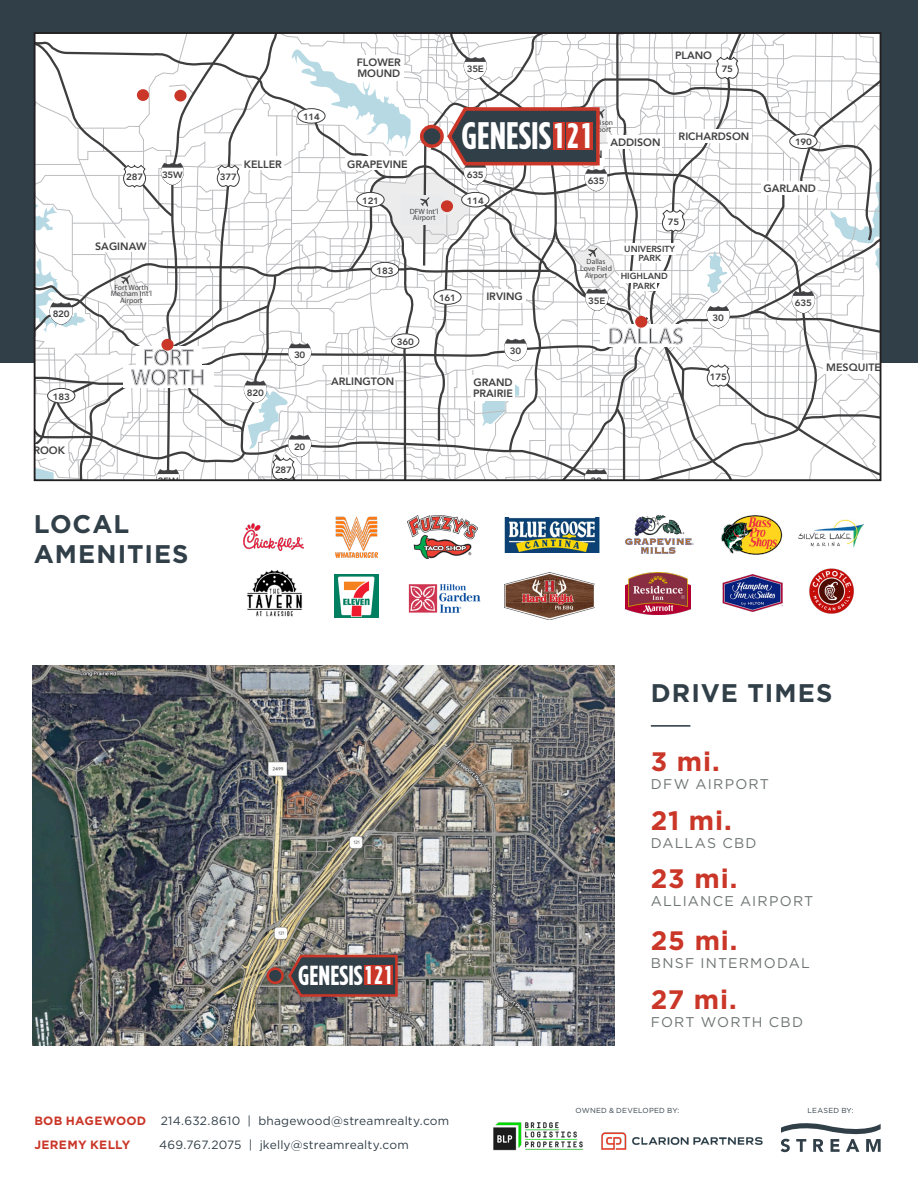
<style>
.page{position:relative;width:918px;height:1188px;background:#313f48}
.page>*{position:absolute;margin:0;border:0;box-sizing:border-box;transform-origin:0 0}
.t1{font:700 38.4px "Gotham Condensed";color:#fff}
.t2{font:700 27.6px "Gotham Condensed";color:#fff}
.t3{font:700 26.7px "Gotham";letter-spacing:.035em;color:#ca3628}
.t4{font:700 25.5px "Gotham";letter-spacing:.04em;color:#313f48}
.t5{font:900 22.8px/19.8px "Avenir LT";color:#414042;text-align:center}
.t6{font:14.1px "Gotham";letter-spacing:.085em;color:#6e7573}
.t7{font:12px "Gotham";letter-spacing:.015em;color:#313f48}
.t8{font:700 12px "Gotham";letter-spacing:.025em;color:#ca3628}
.t9{font:800 10.65px/11.4px "Avenir LT";color:#414042}
.t10{font:800 9.15px "Avenir LT";letter-spacing:-.025em;color:#414042;scale:1.07 1}
.t11{font:800 8.85px/9.4px "Avenir LT";color:#414042;text-align:center}
.t12{font:italic 7.65px/6.9px "Avenir LT";color:#414042;text-align:center}
.t13{font:7.2px "Gotham";letter-spacing:.03em;color:#313f48}
.s1{font-size:35.4px}
.s2{font-size:25.5px}
.s3{font-weight:700;color:#ca3628}
</style>
<div class="page">
<div style="left:0;top:363px;width:918px;height:825px;background:#fff"></div>
<svg style="left:781px;top:1123px;width:100px;height:29px"></svg>
<hr style="left:651px;top:725px;width:39px;height:2px;background:#313f48">
<img style="left:244px;top:524px;width:59px;height:26px">
<img style="left:335px;top:517px;width:43px;height:40px">
<img style="left:408px;top:516px;width:70px;height:42px">
<img style="left:505px;top:518px;width:95px;height:35px">
<img style="left:625px;top:515px;width:69px;height:39px">
<img style="left:720px;top:515px;width:63px;height:40px">
<img style="left:798px;top:519px;width:65px;height:29px">
<img style="left:247px;top:570px;width:55px;height:46px">
<img style="left:625px;top:573px;width:66px;height:41px">
<img style="left:505px;top:572px;width:89px;height:48px">
<img style="left:408px;top:584px;width:73px;height:29px">
<img style="left:722px;top:574px;width:61px;height:38px">
<img style="left:335px;top:575px;width:43px;height:42px">
<img style="left:809px;top:569px;width:45px;height:44px">
<img style="left:602px;top:1133px;width:160px;height:17px">
<img style="left:493px;top:1122px;width:90px;height:29px">
<svg style="left:35px;top:33px;width:846px;height:447px"></svg>
<div style="left:554px;top:122px;width:11px;height:27px;background:#ca3628"></div>
<div style="left:566px;top:122px;width:14px;height:27px;background:#ca3628"></div>
<div style="left:581px;top:122px;width:11px;height:27px;background:#ca3628"></div>
<img style="left:33px;top:665px;width:582px;height:380px">
<div style="left:268px;top:969px;width:15px;height:14px;background:#313f48;border-radius:50%"></div>
<div style="left:267px;top:967px;width:17px;height:17px;border:3px solid #ca3628;border-radius:50%"></div>
<svg style="left:287px;top:954px;width:112px;height:44px;background:#554548"></svg>
<div style="left:365px;top:966px;width:8px;height:19px;background:#ca3628"></div>
<div style="left:373px;top:966px;width:11px;height:19px;background:#ca3628"></div>
<div style="left:384px;top:966px;width:9px;height:19px;background:#ca3628"></div>
<p class="t10" style="left:53px;top:309px;width:17px">820</p>
<p class="t10" style="left:53px;top:391px;width:17px">183</p>
<p class="t9" style="left:357px;top:57px;width:46px">FLOWER<br>MOUND</p>
<p class="t10" style="left:467px;top:63px;width:17px">35E</p>
<p class="t9" style="left:675px;top:50px;width:39px">PLANO</p>
<p class="t10" style="left:722px;top:64px;width:12px">75</p>
<p class="t9" style="left:244px;top:158px;width:40px">KELLER</p>
<p class="t10" style="left:303px;top:111px;width:17px">114</p>
<p class="t9" style="left:347px;top:158px;width:62px">GRAPEVINE</p>
<p class="t12" style="left:587px;top:119px;width:28px;text-align:left">Addison<br>Airport</p>
<p class="t1" style="left:462px;top:114px;width:131px">GENESIS<span class="s1">121</span></p>
<p class="t9" style="left:610px;top:136px;width:52px">ADDISON</p>
<p class="t10" style="left:162px;top:169px;width:21px">35W</p>
<p class="t10" style="left:467px;top:169px;width:17px">635</p>
<p class="t10" style="left:126px;top:172px;width:17px">287</p>
<p class="t10" style="left:220px;top:172px;width:17px">377</p>
<p class="t10" style="left:362px;top:195px;width:17px">121</p>
<p class="t12" style="left:410px;top:207px;width:30px">DFW Int’l<br>Airport</p>
<p class="t10" style="left:467px;top:195px;width:17px">114</p>
<p class="t10" style="left:588px;top:175px;width:17px">635</p>
<p class="t9" style="left:679px;top:131px;width:72px">RICHARDSON</p>
<p class="t10" style="left:668px;top:216px;width:12px">75</p>
<p class="t9" style="left:95px;top:240px;width:53px">SAGINAW</p>
<p class="t12" style="left:111px;top:284px;width:43px">Fort Worth<br>Mecham Int’l<br>Airport</p>
<p class="t5" style="left:131px;top:347px;width:75px">FORT<br>WORTH</p>
<p class="t10" style="left:247px;top:387px;width:17px">820</p>
<p class="t10" style="left:294px;top:350px;width:12px">30</p>
<p class="t10" style="left:377px;top:265px;width:17px">183</p>
<p class="t10" style="left:397px;top:336px;width:17px">360</p>
<p class="t9" style="left:331px;top:376px;width:65px">ARLINGTON</p>
<p class="t10" style="left:439px;top:292px;width:17px">161</p>
<p class="t9" style="left:486px;top:290px;width:38px">IRVING</p>
<p class="t10" style="left:510px;top:345px;width:12px">30</p>
<p class="t9" style="left:473px;top:377px;width:42px">GRAND<br>PRAIRIE</p>
<p class="t12" style="left:580px;top:258px;width:33px">Dallas<br>Love Field<br>Airport</p>
<p class="t10" style="left:588px;top:295px;width:17px">35E</p>
<p class="t11" style="left:624px;top:244px;width:52px">UNIVERSITY<br>PARK</p>
<p class="t11" style="left:621px;top:272px;width:49px">HIGHLAND<br>PARK</p>
<p class="t5" style="left:608px;top:326px;width:77px">DALLAS</p>
<p class="t10" style="left:713px;top:313px;width:12px">30</p>
<p class="t10" style="left:710px;top:371px;width:17px">175</p>
<p class="t10" style="left:795px;top:137px;width:17px">190</p>
<p class="t9" style="left:764px;top:183px;width:54px">GARLAND</p>
<p class="t10" style="left:795px;top:297px;width:17px">635</p>
<p class="t9" style="left:826px;top:361px;width:56px">MESQUITE</p>
<p class="t9" style="left:5px;top:444px;width:62px">BENBROOK</p>
<p class="t10" style="left:294px;top:441px;width:12px">20</p>
<p class="t10" style="left:275px;top:465px;width:17px">287</p>
<p class="t10" style="left:158px;top:476px;width:21px">35W</p>
<p class="t10" style="left:590px;top:476px;width:12px">20</p>
<p class="t4" style="left:34px;top:510px;width:97px">LOCAL</p>
<p class="t4" style="left:34px;top:539px;width:156px">AMENITIES</p>
<p class="t2" style="left:298px;top:960px;width:95px">GENESIS<span class="s2">121</span></p>
<p class="t7" style="left:34px;top:1114px;width:416px"><span class="s3">BOB HAGEWOOD</span> 214.632.8610 | bhagewood@streamrealty.com</p>
<p class="t8" style="left:34px;top:1138px;width:98px">JEREMY KELLY</p>
<p class="t7" style="left:159px;top:1138px;width:251px">469.767.2075 | jkelly@streamrealty.com</p>
<p class="t4" style="left:651px;top:678px;width:183px">DRIVE TIMES</p>
<p class="t3" style="left:651px;top:746px;width:71px">3 mi.</p>
<p class="t6" style="left:651px;top:776px;width:120px">DFW AIRPORT</p>
<p class="t3" style="left:651px;top:805px;width:83px">21 mi.</p>
<p class="t6" style="left:651px;top:835px;width:107px">DALLAS CBD</p>
<p class="t3" style="left:651px;top:863px;width:88px">23 mi.</p>
<p class="t6" style="left:651px;top:893px;width:164px">ALLIANCE AIRPORT</p>
<p class="t3" style="left:651px;top:925px;width:88px">25 mi.</p>
<p class="t6" style="left:651px;top:955px;width:160px">BNSF INTERMODAL</p>
<p class="t3" style="left:651px;top:984px;width:87px">27 mi.</p>
<p class="t6" style="left:651px;top:1014px;width:154px">FORT WORTH CBD</p>
<p class="t13" style="left:576px;top:1106px;width:105px">OWNED &amp; DEVELOPED BY:</p>
<p class="t13" style="left:808px;top:1106px;width:48px">LEASED BY:</p>
</div>
